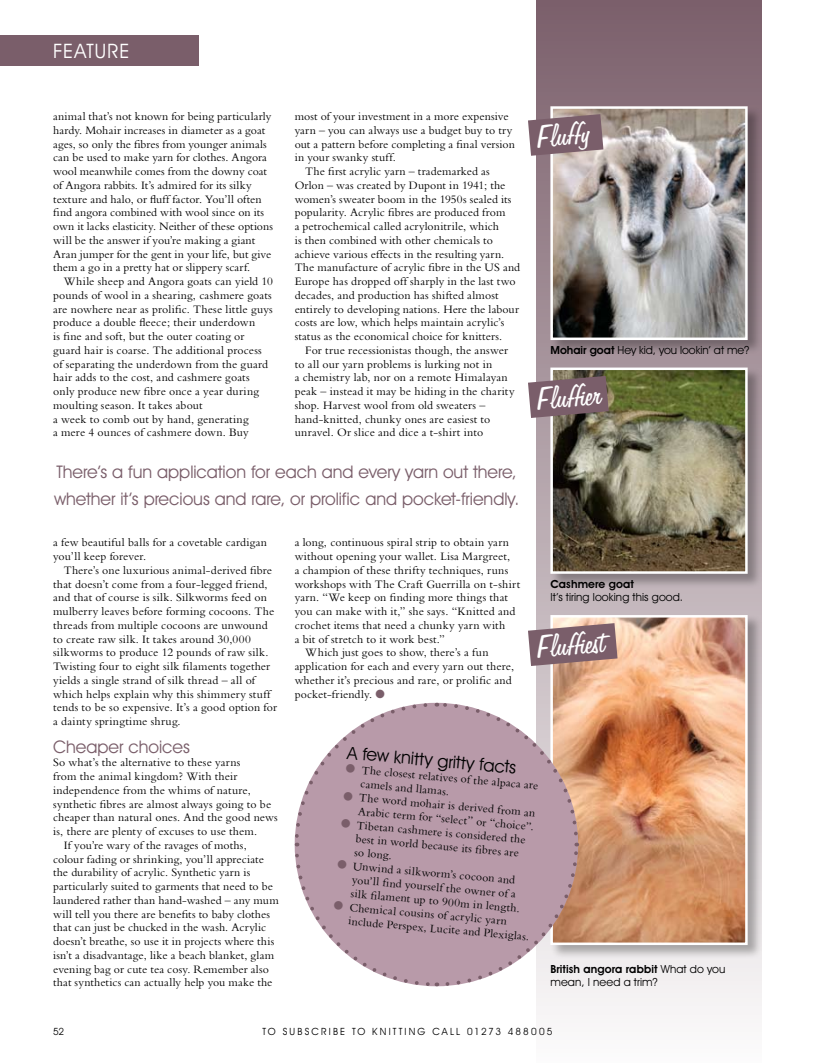
<style>
.page{position:relative;width:815px;height:1063px;background:#fff}
.page>*{position:absolute;margin:0;border:0;box-sizing:border-box;transform-origin:0 0}
.t1{font:36.25px "Freehand 575 BT Regular B";color:#fff}
.t2{font:20px "Avant Garde IT Cby BT";letter-spacing:.045em;color:#fff}
.t3{font:17.5px/27.5px "Avant Garde IT Cby BT";color:#7a5e6a}
.t4{font:17.5px "Avant Garde IT Cby BT";color:#000}
.t5{font:11.88px/13.8px "Bembo";letter-spacing:.01em;color:#000}
.t6{font:11.25px/13.8px "Avant Garde IT Cby BT";color:#000}
.t7{font:600 11.25px "Avant Garde IT Cby BT";letter-spacing:.01em;color:#000}
.t8{font:10px "Avant Garde IT Cby BT";letter-spacing:.21em;color:#000}
.s1{font-weight:600}
.s2{color:#7a5e6a}
</style>
<div class="page">
<div style="left:0;top:35px;width:198px;height:31px;background:#7a5e6a"></div>
<svg style="left:536px;top:0;width:226px;height:1015px"></svg>
<div style="left:550px;top:105px;width:217px;height:255px;background:#000;opacity:.3"></div>
<img style="left:553px;top:109px;width:192px;height:228px">
<div style="left:550px;top:106px;width:198px;height:234px;border:2px solid #fff"></div>
<div style="left:550px;top:367px;width:217px;height:227px;background:#000;opacity:.3"></div>
<img style="left:553px;top:371px;width:192px;height:200px">
<div style="left:550px;top:368px;width:198px;height:206px;border:2px solid #fff"></div>
<div style="left:550px;top:614px;width:217px;height:351px;background:#000;opacity:.3"></div>
<img style="left:553px;top:618px;width:192px;height:324px">
<div style="left:550px;top:615px;width:198px;height:330px;border:2px solid #fff"></div>
<svg style="left:294px;top:701px;width:286px;height:287px"></svg>
<svg style="left:528px;top:623px;width:90px;height:43px;background:#917479"></svg>
<svg style="left:528px;top:376px;width:81px;height:42px;background:#7e666d"></svg>
<svg style="left:528px;top:114px;width:75px;height:42px;background:#886f78"></svg>
<h2 class="t2" style="left:53px;top:39px;width:78px">feature</h2>
<p class="t5" style="left:53px;top:109px;width:221px">animal that’s not known for being particularly hardy. Mohair increases in diameter as a goat ages, so only the fibres from younger animals can be used to make yarn for clothes. Angora wool meanwhile comes from the downy coat of Angora rabbits. It’s admired for its silky texture and halo, or fluff factor. You’ll often find angora combined with wool since on its own it lacks elasticity. Neither of these options will be the answer if you’re making a giant Aran jumper for the gent in your life, but give them a go in a pretty hat or slippery scarf.</p>
<p class="t5" style="left:53px;top:274px;width:221px;text-indent:11px">While sheep and Angora goats can yield 10 pounds of wool in a shearing, cashmere goats are nowhere near as prolific. These little guys produce a double fleece; their underdown<br>is fine and soft, but the outer coating or guard hair is coarse. The additional process of separating the underdown from the guard hair adds to the cost, and cashmere goats only produce new fibre once a year during moulting season. It takes about<br>a week to comb out by hand, generating<br>a mere 4 ounces of cashmere down. Buy</p>
<p class="t5" style="left:295px;top:109px;width:216px">most of your investment in a more expensive</p>
<p class="t5" style="left:295px;top:123px;width:219px">yarn – you can always use a budget buy to try</p>
<p class="t5" style="left:295px;top:137px;width:222px">out a pattern before completing a final version</p>
<p class="t5" style="left:295px;top:151px;width:103px">in your swanky stuff.</p>
<p class="t5" style="left:305px;top:164px;width:186px">The first acrylic yarn – trademarked as</p>
<p class="t5" style="left:295px;top:178px;width:212px">Orlon – was created by Dupont in 1941; the</p>
<p class="t5" style="left:295px;top:192px;width:218px">women’s sweater boom in the 1950s sealed its</p>
<p class="t5" style="left:295px;top:206px;width:212px">popularity. Acrylic fibres are produced from</p>
<p class="t5" style="left:295px;top:219px;width:206px">a petrochemical called acrylonitrile, which</p>
<p class="t5" style="left:295px;top:233px;width:200px">is then combined with other chemicals to</p>
<p class="t5" style="left:295px;top:247px;width:211px">achieve various effects in the resulting yarn.</p>
<p class="t5" style="left:295px;top:261px;width:227px">The manufacture of acrylic fibre in the US and</p>
<p class="t5" style="left:295px;top:274px;width:222px">Europe has dropped off sharply in the last two</p>
<p class="t5" style="left:295px;top:288px;width:205px">decades, and production has shifted almost</p>
<p class="t5" style="left:295px;top:302px;width:226px">entirely to developing nations. Here the labour</p>
<p class="t5" style="left:295px;top:316px;width:211px">costs are low, which helps maintain acrylic’s</p>
<p class="t5" style="left:295px;top:329px;width:209px">status as the economical choice for knitters.</p>
<p class="t5" style="left:305px;top:343px;width:204px">For true recessionistas though, the answer</p>
<p class="t5" style="left:295px;top:357px;width:199px">to all our yarn problems is lurking not in</p>
<p class="t5" style="left:295px;top:371px;width:215px">a chemistry lab, nor on a remote Himalayan</p>
<p class="t5" style="left:295px;top:384px;width:221px">peak – instead it may be hiding in the charity</p>
<p class="t5" style="left:295px;top:398px;width:192px">shop. Harvest wool from old sweaters –</p>
<p class="t5" style="left:295px;top:412px;width:197px">hand-knitted, chunky ones are easiest to</p>
<p class="t5" style="left:295px;top:426px;width:190px">unravel. Or slice and dice a t-shirt into</p>
<h3 class="t3" style="left:54px;top:457px;width:467px">There’s a fun application for each and every yarn out there, whether it’s precious and rare, or prolific and pocket-friendly.</h3>
<h1 class="t1" style="left:535px;top:118px;width:56px;rotate:-5deg">Fluffy</h1>
<p class="t6" style="left:550px;top:343px;width:200px"><span class="s1">Mohair goat</span> Hey kid, you lookin’ at me?</p>
<h1 class="t1" style="left:535px;top:381px;width:67px;rotate:-5deg">Fluffier</h1>
<p class="t5" style="left:53px;top:536px;width:215px">a few beautiful balls for a covetable cardigan you’ll keep forever.</p>
<p class="t5" style="left:53px;top:563px;width:225px;text-indent:11px">There’s one luxurious animal-derived fibre that doesn’t come from a four-legged friend, and that of course is silk. Silkworms feed on mulberry leaves before forming cocoons. The threads from multiple cocoons are unwound to create raw silk. It takes around 30,000 silkworms to produce 12 pounds of raw silk.<br>Twisting four to eight silk filaments together yields a single strand of silk thread – all of which helps explain why this shimmery stuff tends to be so expensive. It’s a good option for a dainty springtime shrug.</p>
<h3 class="t3" style="left:53px;top:732px;width:138px">Cheaper choices</h3>
<p class="t5" style="left:53px;top:755px;width:189px">So what’s the alternative to these yarns</p>
<p class="t5" style="left:53px;top:769px;width:186px">from the animal kingdom? With their</p>
<p class="t5" style="left:53px;top:783px;width:199px">independence from the whims of nature,</p>
<p class="t5" style="left:53px;top:797px;width:220px">synthetic fibres are almost always going to be</p>
<p class="t5" style="left:53px;top:810px;width:226px">cheaper than natural ones. And the good news</p>
<p class="t5" style="left:53px;top:824px;width:206px">is, there are plenty of excuses to use them.</p>
<p class="t5" style="left:64px;top:838px;width:184px">If you’re wary of the ravages of moths,</p>
<p class="t5" style="left:53px;top:852px;width:212px">colour fading or shrinking, you’ll appreciate</p>
<p class="t5" style="left:53px;top:865px;width:199px">the durability of acrylic. Synthetic yarn is</p>
<p class="t5" style="left:53px;top:879px;width:222px">particularly suited to garments that need to be</p>
<p class="t5" style="left:53px;top:893px;width:227px">laundered rather than hand-washed – any mum</p>
<p class="t5" style="left:53px;top:907px;width:218px">will tell you there are benefits to baby clothes</p>
<p class="t5" style="left:53px;top:921px;width:215px">that can just be chucked in the wash. Acrylic</p>
<p class="t5" style="left:53px;top:934px;width:223px">doesn’t breathe, so use it in projects where this</p>
<p class="t5" style="left:53px;top:948px;width:223px">isn’t a disadvantage, like a beach blanket, glam</p>
<p class="t5" style="left:53px;top:962px;width:217px">evening bag or cute tea cosy. Remember also</p>
<p class="t5" style="left:53px;top:976px;width:221px">that synthetics can actually help you make the</p>
<p class="t5" style="left:295px;top:536px;width:216px">a long, continuous spiral strip to obtain yarn</p>
<p class="t5" style="left:295px;top:549px;width:217px">without opening your wallet. Lisa Margreet,</p>
<p class="t5" style="left:295px;top:563px;width:215px">a champion of these thrifty techniques, runs</p>
<p class="t5" style="left:295px;top:577px;width:227px">workshops with The Craft Guerrilla on t-shirt</p>
<p class="t5" style="left:295px;top:591px;width:215px">yarn. “We keep on finding more things that</p>
<p class="t5" style="left:295px;top:604px;width:222px">you can make with it,” she says. “Knitted and</p>
<p class="t5" style="left:295px;top:618px;width:212px">crochet items that need a chunky yarn with</p>
<p class="t5" style="left:295px;top:632px;width:152px">a bit of stretch to it work best.”</p>
<p class="t5" style="left:305px;top:646px;width:185px">Which just goes to show, there’s a fun</p>
<p class="t5" style="left:295px;top:659px;width:221px">application for each and every yarn out there,</p>
<p class="t5" style="left:295px;top:673px;width:218px">whether it’s precious and rare, or prolific and</p>
<p class="t5" style="left:295px;top:687px;width:92px">pocket-friendly. <span class="s2">●</span></p>
<p class="t7" style="left:550px;top:577px;width:85px">Cashmere goat</p>
<p class="t6" style="left:550px;top:590px;width:134px">It’s tiring looking this good.</p>
<h1 class="t1" style="left:535px;top:629px;width:70px;rotate:-5deg">Fluffiest</h1>
<h3 class="t4" style="left:348px;top:742px;width:172px;rotate:5deg">A fe w knitty gritty facts</h3>
<p class="t5" style="left:362px;top:763px;width:179px;text-indent:-16px;rotate:5deg"><span class="s2">●</span> The closest relatives of the alpaca are camels and llamas.</p>
<p class="t5" style="left:344px;top:789px;width:194px;text-align:right;rotate:5deg"><span class="s2">●</span> The word mohair is derived from an<br>Arabic term for “select” or “choice”.</p>
<p class="t5" style="left:358px;top:818px;width:171px;text-indent:-16px;rotate:5deg"><span class="s2">●</span> Tibetan cashmere is considered the best in world because its fi bres are so long.</p>
<p class="t5" style="left:354px;top:859px;width:171px;text-indent:-16px;rotate:5deg"><span class="s2">●</span> Unwind a silkworm’s cocoon and you’ll fi nd yourself the owner of a silk fi lament up to 900m in length.</p>
<p class="t5" style="left:350px;top:900px;width:183px;text-indent:-16px;rotate:5deg"><span class="s2">●</span> Chemical cousins of acrylic yarn include Perspex, Lucite and Plexiglas.</p>
<p class="t6" style="left:550px;top:962px;width:177px"><span class="s1">British angora rabbit</span> What do you mean, I need a trim?</p>
<p class="t8" style="left:53px;top:1026px;width:13px">52</p>
<p class="t8" style="left:263px;top:1026px;width:291px">to subscribe to knitting call 01273 488005</p>
</div>
